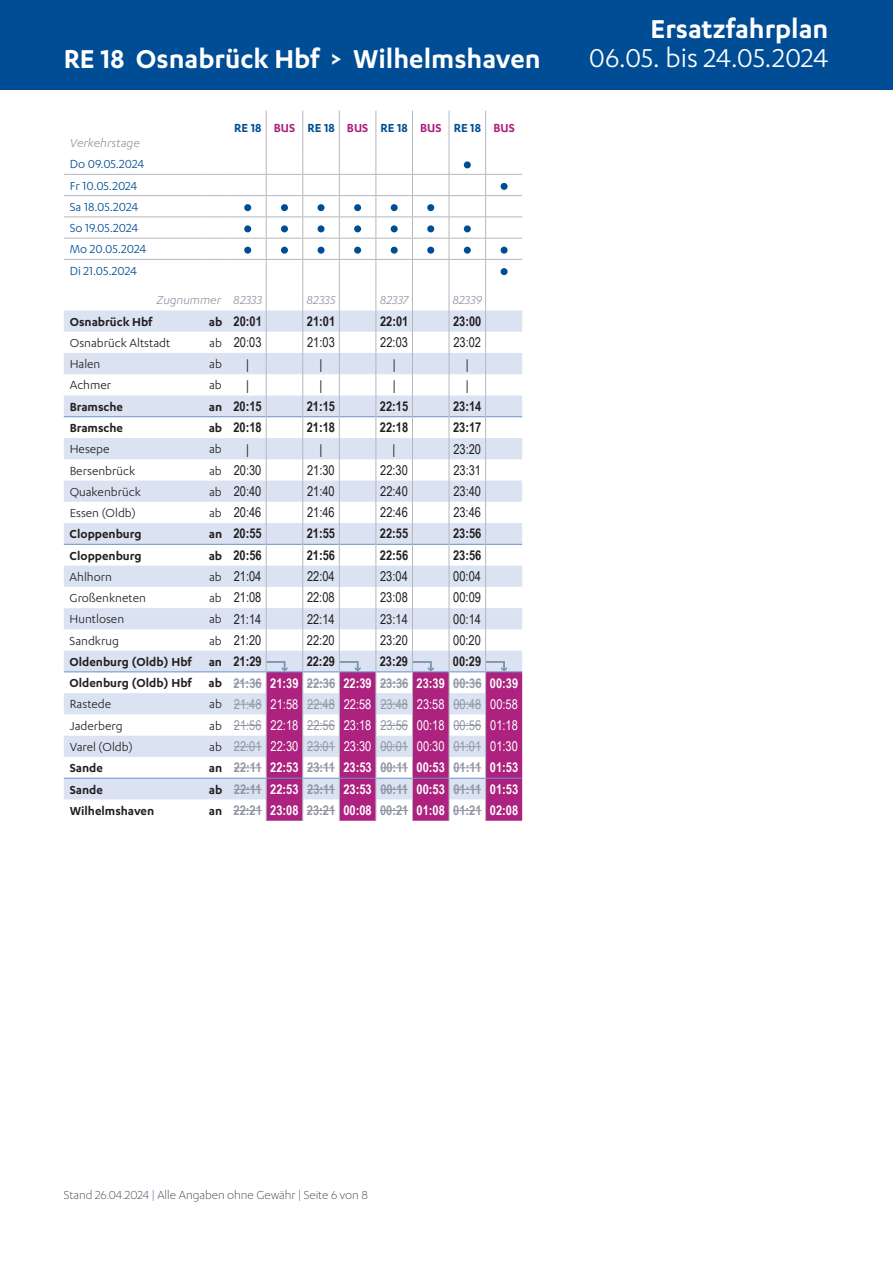
<style>
.page{position:relative;width:893px;height:1263px;background:#fff}
.page>*{position:absolute;margin:0;border:0;box-sizing:border-box;transform-origin:0 0}
.t1{font:600 30px "Karbon";color:#fff}
.t2{font:30px "Karbon";color:#fff}
.t3{font:13.5px "Arial Narrow";color:#231f20}
.t4{font:600 13.5px/21px "Karbon";color:#231f20}
.t5{font:13.5px "Karbon";color:#231f20}
.t6{font:13.5px "Arial Narrow";color:#9397a5}
.t7{font:700 13.5px "Arial Narrow";color:#9397a5}
.t8{font:700 13.5px "Arial Narrow";color:#231f20}
.t9{font:13.5px/21.3px "Karbon";color:#014d95}
.t10{font:300 13.5px "Karbon";color:#231f20}
.t11{font:italic 13.5px "Karbon";color:#9397a5}
.t12{font:600 13.5px "Karbon";color:#014d95}
.s1{color:#ad217f}
.s2{font-family:"Karbon";font-weight:600}
.s3{font-family:"Karbon"}
.s4{font-family:"Arial Narrow";font-weight:700}
.s5{font-family:"Arial Narrow";font-weight:700;color:#9397a5}
.s6{font-family:"Arial Narrow";font-weight:700;color:#fff}
.s7{font-weight:400}
.s8{font-family:"Karbon";color:#231f20}
.s9{color:#fff}
.s10{font-family:"Karbon";font-weight:600;color:#231f20}
.s11{color:#014d95}
</style>
<div class="page">
<div style="left:0;top:0;width:893px;height:89px;background:#014d95"></div>
<svg style="left:64px;top:310px;width:138px;height:106px;fill:#dbe3f3"></svg>
<svg style="left:64px;top:438px;width:138px;height:361px;fill:#dbe3f3"></svg>
<hr style="left:64px;top:174px;width:138px;height:1px;background:#b4b7c1">
<hr style="left:64px;top:195px;width:138px;height:1px;background:#b4b7c1">
<hr style="left:64px;top:216px;width:138px;height:1px;background:#b4b7c1">
<hr style="left:64px;top:238px;width:138px;height:1px;background:#b4b7c1">
<hr style="left:64px;top:259px;width:138px;height:1px;background:#b4b7c1">
<hr style="left:64px;top:416px;width:138px;height:1px;background:#6892cc">
<hr style="left:64px;top:544px;width:138px;height:1px;background:#6892cc">
<hr style="left:64px;top:671px;width:138px;height:1px;background:#6892cc">
<hr style="left:64px;top:778px;width:138px;height:1px;background:#6892cc">
<svg style="left:202px;top:111px;width:320px;height:710px"></svg>
<h1 class="t1" style="left:64px;top:42px;width:478px">RE 18 Osnabrück Hbf &gt; Wilhelmshaven</h1>
<p class="t11" style="left:70px;top:136px;width:71px">Verkehrstage</p>
<p class="t9" style="left:70px;top:153px;width:78px">Do 09.05.2024<br>Fr 10.05.2024<br>Sa 18.05.2024<br>So 19.05.2024<br>Mo 20.05.2024<br>Di 21.05.2024</p>
<p class="t12" style="left:234px;top:120px;width:282px">RE 18 <span class="s1">BUS</span> RE 18 <span class="s1">BUS</span> RE 18 <span class="s1">BUS</span> RE 18 <span class="s1">BUS</span></p>
<p class="t11" style="left:157px;top:293px;width:107px">Zugnummer 82333</p>
<p class="t11" style="left:307px;top:293px;width:30px">82335</p>
<p class="t11" style="left:380px;top:293px;width:30px">82337</p>
<p class="t11" style="left:452px;top:293px;width:31px">82339</p>
<p class="t4" style="left:70px;top:311px;width:84px">Osnabrück Hbf</p>
<p class="t8" style="left:209px;top:311px;width:55px"><span class="s2">ab</span> 20:01</p>
<p class="t8" style="left:307px;top:311px;width:30px">21:01</p>
<p class="t8" style="left:380px;top:311px;width:30px">22:01</p>
<p class="t8" style="left:453px;top:311px;width:30px">23:00</p>
<p class="t5" style="left:70px;top:335px;width:102px">Osnabrück Altstadt</p>
<p class="t3" style="left:209px;top:333px;width:54px"><span class="s3">ab</span> 20:03</p>
<p class="t3" style="left:307px;top:333px;width:29px">21:03</p>
<p class="t3" style="left:380px;top:333px;width:29px">22:03</p>
<p class="t3" style="left:453px;top:333px;width:29px">23:02</p>
<p class="t5" style="left:70px;top:357px;width:32px">Halen</p>
<p class="t5" style="left:209px;top:357px;width:14px">ab</p>
<p class="t3" style="left:246px;top:354px;width:4px">|</p>
<p class="t3" style="left:320px;top:354px;width:4px">|</p>
<p class="t3" style="left:393px;top:354px;width:4px">|</p>
<p class="t3" style="left:466px;top:354px;width:4px">|</p>
<p class="t5" style="left:70px;top:378px;width:43px">Achmer</p>
<p class="t5" style="left:209px;top:378px;width:14px">ab</p>
<p class="t3" style="left:246px;top:375px;width:4px">|</p>
<p class="t3" style="left:320px;top:375px;width:4px">|</p>
<p class="t3" style="left:393px;top:375px;width:4px">|</p>
<p class="t3" style="left:466px;top:375px;width:4px">|</p>
<p class="t4" style="left:70px;top:395px;width:55px">Bramsche</p>
<p class="t8" style="left:209px;top:396px;width:54px"><span class="s2">an</span> 20:15</p>
<p class="t8" style="left:307px;top:396px;width:30px">21:15</p>
<p class="t8" style="left:380px;top:396px;width:30px">22:15</p>
<p class="t8" style="left:453px;top:396px;width:30px">23:14</p>
<p class="t4" style="left:70px;top:417px;width:55px">Bramsche</p>
<p class="t8" style="left:209px;top:417px;width:55px"><span class="s2">ab</span> 20:18</p>
<p class="t8" style="left:307px;top:417px;width:30px">21:18</p>
<p class="t8" style="left:380px;top:417px;width:30px">22:18</p>
<p class="t8" style="left:453px;top:417px;width:30px">23:17</p>
<p class="t5" style="left:70px;top:442px;width:41px">Hesepe</p>
<p class="t5" style="left:209px;top:442px;width:14px">ab</p>
<p class="t3" style="left:246px;top:439px;width:4px">|</p>
<p class="t3" style="left:319px;top:439px;width:4px">|</p>
<p class="t3" style="left:393px;top:439px;width:4px">|</p>
<p class="t3" style="left:453px;top:439px;width:29px">23:20</p>
<p class="t5" style="left:70px;top:463px;width:67px">Bersenbrück</p>
<p class="t3" style="left:209px;top:460px;width:54px"><span class="s3">ab</span> 20:30</p>
<p class="t3" style="left:307px;top:460px;width:29px">21:30</p>
<p class="t3" style="left:380px;top:460px;width:29px">22:30</p>
<p class="t3" style="left:453px;top:460px;width:29px">23:31</p>
<p class="t5" style="left:70px;top:484px;width:73px">Quakenbrück</p>
<p class="t3" style="left:209px;top:481px;width:54px"><span class="s3">ab</span> 20:40</p>
<p class="t3" style="left:307px;top:481px;width:29px">21:40</p>
<p class="t3" style="left:380px;top:481px;width:29px">22:40</p>
<p class="t3" style="left:453px;top:481px;width:29px">23:40</p>
<p class="t5" style="left:70px;top:505px;width:68px">Essen (Oldb)</p>
<p class="t3" style="left:209px;top:503px;width:54px"><span class="s3">ab</span> 20:46</p>
<p class="t3" style="left:307px;top:503px;width:29px">21:46</p>
<p class="t3" style="left:380px;top:503px;width:29px">22:46</p>
<p class="t3" style="left:453px;top:503px;width:29px">23:46</p>
<p class="t4" style="left:70px;top:523px;width:74px">Cloppenburg</p>
<p class="t8" style="left:209px;top:523px;width:54px"><span class="s2">an</span> 20:55</p>
<p class="t8" style="left:307px;top:523px;width:30px">21:55</p>
<p class="t8" style="left:380px;top:523px;width:30px">22:55</p>
<p class="t8" style="left:453px;top:523px;width:30px">23:56</p>
<p class="t4" style="left:70px;top:545px;width:74px">Cloppenburg</p>
<p class="t8" style="left:209px;top:545px;width:55px"><span class="s2">ab</span> 20:56</p>
<p class="t8" style="left:307px;top:545px;width:30px">21:56</p>
<p class="t8" style="left:380px;top:545px;width:30px">22:56</p>
<p class="t8" style="left:453px;top:545px;width:30px">23:56</p>
<p class="t5" style="left:70px;top:569px;width:44px">Ahlhorn</p>
<p class="t3" style="left:209px;top:566px;width:54px"><span class="s3">ab</span> 21:04</p>
<p class="t3" style="left:307px;top:566px;width:29px">22:04</p>
<p class="t3" style="left:380px;top:566px;width:29px">23:04</p>
<p class="t3" style="left:453px;top:566px;width:29px">00:04</p>
<p class="t5" style="left:70px;top:591px;width:78px">Großenkneten</p>
<p class="t3" style="left:209px;top:588px;width:54px"><span class="s3">ab</span> 21:08</p>
<p class="t3" style="left:307px;top:588px;width:29px">22:08</p>
<p class="t3" style="left:380px;top:588px;width:29px">23:08</p>
<p class="t3" style="left:453px;top:588px;width:29px">00:09</p>
<p class="t5" style="left:70px;top:612px;width:56px">Huntlosen</p>
<p class="t3" style="left:209px;top:609px;width:54px"><span class="s3">ab</span> 21:14</p>
<p class="t3" style="left:307px;top:609px;width:29px">22:14</p>
<p class="t3" style="left:380px;top:609px;width:29px">23:14</p>
<p class="t3" style="left:453px;top:609px;width:29px">00:14</p>
<p class="t5" style="left:70px;top:633px;width:51px">Sandkrug</p>
<p class="t3" style="left:209px;top:630px;width:54px"><span class="s3">ab</span> 21:20</p>
<p class="t3" style="left:307px;top:630px;width:29px">22:20</p>
<p class="t3" style="left:380px;top:630px;width:29px">23:20</p>
<p class="t3" style="left:453px;top:630px;width:29px">00:20</p>
<p class="t4" style="left:70px;top:651px;width:194px">Oldenburg (Oldb) Hbf an <span class="s4">21:29</span></p>
<p class="t8" style="left:307px;top:651px;width:30px">22:29</p>
<p class="t8" style="left:380px;top:651px;width:30px">23:29</p>
<p class="t8" style="left:453px;top:651px;width:30px">00:29</p>
<p class="t4" style="left:70px;top:672px;width:450px">Oldenburg (Oldb) Hbf ab <span class="s5">21:36</span> <span class="s6">21:39</span> <span class="s5">22:36</span> <span class="s6">22:39</span> <span class="s5">23:36</span> <span class="s6">23:39</span> <span class="s5">00:36</span> <span class="s6">00:39<br></span><span class="s7">Rastede</span></p>
<p class="t6" style="left:209px;top:694px;width:310px"><span class="s8">ab</span> 21:48 <span class="s9">21:58</span> 22:48 <span class="s9">22:58</span> 23:48 <span class="s9">23:58</span> 00:48 <span class="s9">00:58</span></p>
<p class="t5" style="left:70px;top:718px;width:54px">Jaderberg</p>
<p class="t6" style="left:209px;top:715px;width:310px"><span class="s8">ab</span> 21:56 <span class="s9">22:18</span> 22:56 <span class="s9">23:18</span> 23:56 <span class="s9">00:18</span> 00:56 <span class="s9">01:18</span></p>
<p class="t5" style="left:70px;top:739px;width:65px">Varel (Oldb)</p>
<p class="t6" style="left:209px;top:736px;width:310px"><span class="s8">ab</span> 22:01 <span class="s9">22:30</span> 23:01 <span class="s9">23:30</span> 00:01 <span class="s9">00:30</span> 01:01 <span class="s9">01:30</span></p>
<p class="t4" style="left:70px;top:757px;width:35px">Sande</p>
<p class="t7" style="left:209px;top:757px;width:311px"><span class="s10">an</span> 22:11 <span class="s9">22:53</span> 23:11 <span class="s9">23:53</span> 00:11 <span class="s9">00:53</span> 01:11 <span class="s9">01:53</span></p>
<p class="t4" style="left:70px;top:778px;width:35px">Sande</p>
<p class="t7" style="left:209px;top:779px;width:311px"><span class="s10">ab</span> 22:11 <span class="s9">22:53</span> 23:11 <span class="s9">23:53</span> 00:11 <span class="s9">00:53</span> 01:11 <span class="s9">01:53</span></p>
<p class="t4" style="left:70px;top:800px;width:86px">Wilhelmshaven</p>
<p class="t7" style="left:209px;top:800px;width:311px"><span class="s10">an</span> 22:21 <span class="s9">23:08</span> 23:21 <span class="s9">00:08</span> 00:21 <span class="s9">01:08</span> 01:21 <span class="s9">02:08</span></p>
<h1 class="t1" style="left:650px;top:12px;width:179px">Ersatzfahrplan</h1>
<h1 class="t2" style="left:589px;top:41px;width:241px">06.05. bis 24.05.2024</h1>
<p class="t10" style="left:64px;top:1188px;width:306px">Stand 26.04.2024 <span class="s11">|</span> Alle Angaben ohne Gewähr <span class="s11">|</span> Seite 6 von 8</p>
</div>
